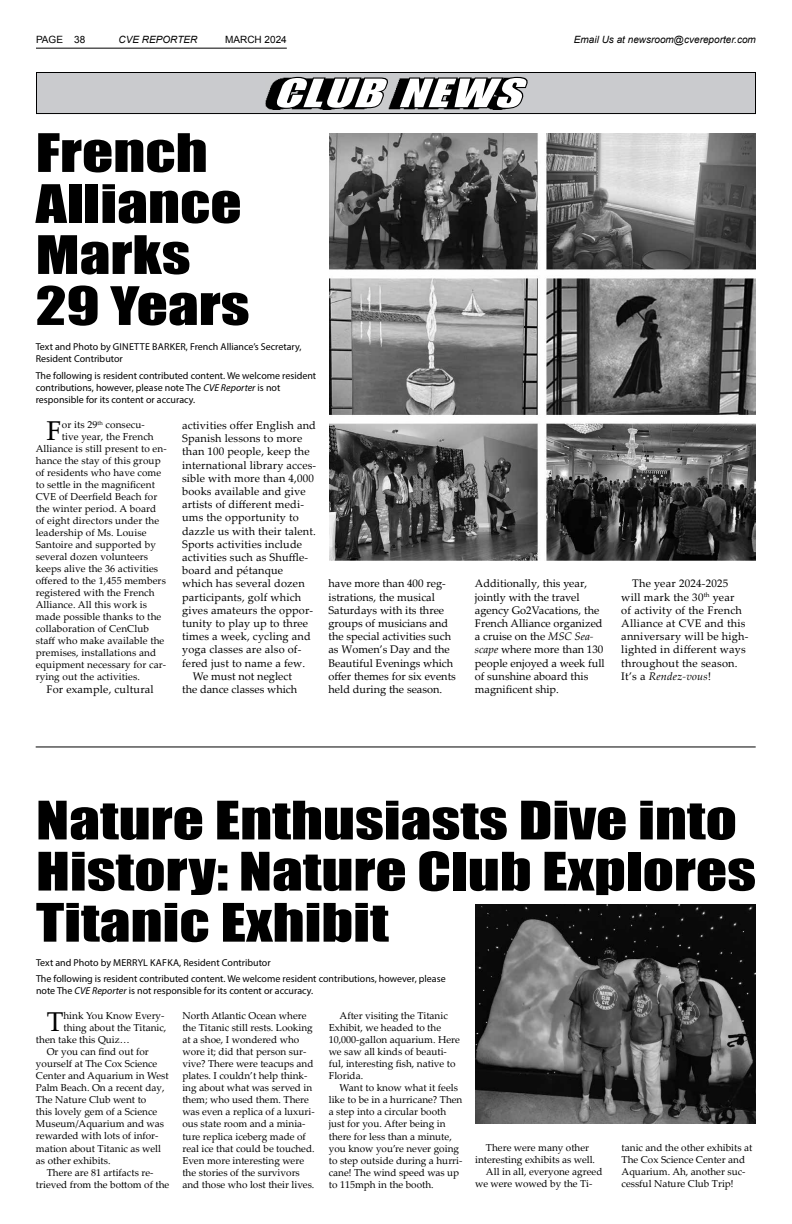
<style>
.page{position:relative;width:792px;height:1224px;background:#fff}
.page>*{position:absolute;margin:0;border:0;box-sizing:border-box;transform-origin:0 0}
.t1{font:49px/51px "Impact";color:#000;scale:1.25 1}
.t2{font:italic 40px "Impact LT Std";color:#fff;scale:1.4 1}
.t3{font:27.2px "Palatino Linotype";color:#000}
.t4{font:11px/13.2px "Palatino Linotype";letter-spacing:.015em;color:#000}
.t5{font:10px/12.1px "Palatino Linotype";color:#000}
.t6{font:10px/12px "Myriad Pro";color:#000}
.t7{font:italic 10px "Arial";color:#000}
.t8{font:10px "Arial";color:#000}
.s1{font-style:italic}
</style>
<div class="page">
<hr style="left:36px;top:48px;width:251px;height:1px;background:#000">
<div style="left:36px;top:73px;width:719px;height:41px;background:#cacbce"></div>
<div style="left:36px;top:72px;width:720px;height:42px;border:1px solid #000"></div>
<svg style="left:271px;top:76px;width:257px;height:34px"></svg>
<img style="left:329px;top:133px;width:427px;height:428px">
<img style="left:475px;top:904px;width:281px;height:219px">
<hr style="left:36px;top:746px;width:720px;height:1px;background:#000">
<p class="t8" style="left:36px;top:33px;width:51px">PAGE 38</p>
<p class="t7" style="left:119px;top:33px;width:80px">CVE REPORTER</p>
<p class="t8" style="left:225px;top:33px;width:63px">MARCH 2024</p>
<p class="t7" style="left:574px;top:33px;width:184px">Email Us at newsroom@cvereporter.com</p>
<h2 class="t2" style="left:273px;top:70px;width:189px">CLUB NEWS</h2>
<h1 class="t1" style="left:36px;top:126px;width:173px">French<br>Alliance<br>Marks<br>29 Years</h1>
<p class="t6" style="left:36px;top:341px;width:267px">Text and Photo by GINETTE BARKER, French Alliance’s Secretary,<br>Resident Contributor</p>
<p class="t6" style="left:36px;top:369px;width:282px">The following is resident contributed content. We welcome resident contributions, however, please note The <span class="s1">CVE Reporter</span> is not responsible for its content or accuracy.</p>
<h3 class="t3" style="left:46px;top:411px;width:17px">F</h3>
<p class="t5" style="left:62px;top:418px;width:84px">or its 29<sup>th</sup> consecu-</p>
<p class="t4" style="left:182px;top:418px;width:135px">activities offer English and</p>
<p class="t4" style="left:182px;top:431px;width:122px">Spanish lessons to more</p>
<p class="t4" style="left:182px;top:445px;width:129px">than 100 people, keep the</p>
<p class="t4" style="left:182px;top:458px;width:136px">international library acces-</p>
<p class="t4" style="left:182px;top:471px;width:133px">sible with more than 4,000</p>
<p class="t4" style="left:182px;top:484px;width:125px">books available and give</p>
<p class="t4" style="left:182px;top:497px;width:123px">artists of different medi-</p>
<p class="t4" style="left:182px;top:511px;width:118px">ums the opportunity to</p>
<p class="t4" style="left:182px;top:524px;width:135px">dazzle us with their talent.</p>
<p class="t4" style="left:182px;top:537px;width:122px">Sports activities include</p>
<p class="t4" style="left:182px;top:550px;width:128px">activities such as Shuffle-</p>
<p class="t4" style="left:182px;top:563px;width:103px">board and pétanque</p>
<p class="t4" style="left:182px;top:577px;width:124px">which has several dozen</p>
<p class="t4" style="left:182px;top:590px;width:121px">participants, golf which</p>
<p class="t4" style="left:182px;top:603px;width:133px">gives amateurs the oppor-</p>
<p class="t4" style="left:182px;top:616px;width:128px">tunity to play up to three</p>
<p class="t4" style="left:182px;top:629px;width:130px">times a week, cycling and</p>
<p class="t4" style="left:182px;top:643px;width:121px">yoga classes are also of-</p>
<p class="t4" style="left:182px;top:656px;width:125px">fered just to name a few.</p>
<p class="t4" style="left:193px;top:669px;width:101px">We must not neglect</p>
<p class="t4" style="left:182px;top:682px;width:117px">the dance classes which</p>
<p class="t5" style="left:62px;top:430px;width:93px">tive year, the French</p>
<p class="t5" style="left:36px;top:442px;width:133px">Alliance is still present to en-</p>
<p class="t5" style="left:36px;top:454px;width:127px">hance the stay of this group</p>
<p class="t5" style="left:36px;top:466px;width:127px">of residents who have come</p>
<p class="t5" style="left:36px;top:478px;width:121px">to settle in the magnificent</p>
<p class="t5" style="left:36px;top:490px;width:123px">CVE of Deerfield Beach for</p>
<p class="t5" style="left:36px;top:502px;width:122px">the winter period. A board</p>
<p class="t5" style="left:36px;top:514px;width:125px">of eight directors under the</p>
<p class="t5" style="left:36px;top:526px;width:112px">leadership of Ms. Louise</p>
<p class="t5" style="left:36px;top:538px;width:122px">Santoire and supported by</p>
<p class="t5" style="left:36px;top:550px;width:114px">several dozen volunteers</p>
<p class="t5" style="left:36px;top:562px;width:124px">keeps alive the 36 activities</p>
<p class="t5" style="left:36px;top:574px;width:132px">offered to the 1,455 members</p>
<p class="t5" style="left:36px;top:586px;width:120px">registered with the French</p>
<p class="t5" style="left:36px;top:598px;width:113px">Alliance. All this work is</p>
<p class="t5" style="left:36px;top:610px;width:127px">made possible thanks to the</p>
<p class="t5" style="left:36px;top:622px;width:115px">collaboration of CenClub</p>
<p class="t5" style="left:36px;top:634px;width:130px">staff who make available the</p>
<p class="t5" style="left:36px;top:646px;width:122px">premises, installations and</p>
<p class="t5" style="left:36px;top:658px;width:132px">equipment necessary for car-</p>
<p class="t5" style="left:36px;top:670px;width:106px">rying out the activities.</p>
<p class="t4" style="left:46px;top:682px;width:109px">For example, cultural</p>
<p class="t4" style="left:328px;top:577px;width:129px">have more than 400 reg&shy;istrations, the musical<br>Saturdays with its three groups of musicians and the special activities such as Women’s Day and the<br>Beautiful Evenings which offer themes for six events held during the season.</p>
<p class="t4" style="left:475px;top:577px;width:131px">Additionally, this year, jointly with the travel agency Go2Vacations, the<br>French Alliance organized a cruise on the <span class="s1">MSC Sea&shy;scape</span> where more than 130 people enjoyed a week full of sunshine aboard this magnificent ship.</p>
<p class="t4" style="left:621px;top:577px;width:129px;text-indent:11px">The year 2024-2025 will mark the 30<sup>th</sup> year<br>of activity of the French<br>Alliance at CVE and this anniversary will be high&shy;lighted in different ways throughout the season.<br>It’s a <span class="s1">Rendez-vous</span>!</p>
<h1 class="t1" style="left:36px;top:793px;width:578px">Nature Enthusiasts Dive into<br>History: Nature Club Explores<br>Titanic Exhibit</h1>
<p class="t6" style="left:36px;top:954px;width:411px;line-height:16.6px">Text and Photo by MERRYL KAFKA, Resident Contributor<br>The following is resident contributed content. We welcome resident contributions, however, please</p>
<p class="t6" style="left:36px;top:985px;width:279px">note The <span class="s1">CVE Reporter</span> is not responsible for its content or accuracy.</p>
<h3 class="t3" style="left:47px;top:1002px;width:18px">T</h3>
<p class="t5" style="left:63px;top:1009px;width:103px">hink You Know Every-</p>
<p class="t5" style="left:182px;top:1009px;width:134px">North Atlantic Ocean where the Titanic still rests. Looking at a shoe, I wondered who wore it; did that person sur&shy;vive? There were teacups and plates. I couldn’t help think&shy;ing about what was served in them; who used them. There was even a replica of a luxuri&shy;ous state room and a minia&shy;ture replica iceberg made of real ice that could be touched.<br>Even more interesting were the stories of the survivors and those who lost their lives.</p>
<p class="t5" style="left:329px;top:1009px;width:133px;text-indent:11px">After visiting the Titanic<br>Exhibit, we headed to the<br>10,000-gallon aquarium. Here we saw all kinds of beauti&shy;ful, interesting fish, native to<br>Florida.</p>
<p class="t5" style="left:63px;top:1021px;width:104px">thing about the Titanic,</p>
<p class="t5" style="left:36px;top:1033px;width:95px">then take this Quiz…</p>
<p class="t5" style="left:47px;top:1045px;width:104px">Or you can find out for</p>
<p class="t5" style="left:36px;top:1057px;width:123px">yourself at The Cox Science</p>
<p class="t5" style="left:36px;top:1069px;width:134px">Center and Aquarium in West</p>
<p class="t5" style="left:36px;top:1081px;width:130px">Palm Beach. On a recent day,</p>
<p class="t5" style="left:36px;top:1093px;width:112px">The Nature Club went to</p>
<p class="t5" style="left:36px;top:1105px;width:123px">this lovely gem of a Science</p>
<p class="t5" style="left:36px;top:1118px;width:129px">Museum/Aquarium and was</p>
<p class="t5" style="left:36px;top:1130px;width:124px">rewarded with lots of infor-</p>
<p class="t5" style="left:36px;top:1142px;width:127px">mation about Titanic as well</p>
<p class="t5" style="left:36px;top:1154px;width:76px">as other exhibits.</p>
<p class="t5" style="left:47px;top:1166px;width:108px">There are 81 artifacts re-</p>
<p class="t5" style="left:36px;top:1178px;width:135px">trieved from the bottom of the</p>
<p class="t5" style="left:329px;top:1081px;width:135px;text-indent:11px">Want to know what it feels like to be in a hurricane? Then a step into a circular booth just for you. After being in there for less than a minute, you know you’re never going to step outside during a hurri&shy;cane! The wind speed was up to 115mph in the booth.</p>
<p class="t5" style="left:486px;top:1141px;width:105px">There were many other</p>
<p class="t5" style="left:475px;top:1153px;width:121px">interesting exhibits as well.</p>
<p class="t5" style="left:486px;top:1165px;width:118px">All in all, everyone agreed</p>
<p class="t5" style="left:475px;top:1177px;width:119px">we were wowed by the Ti-</p>
<p class="t5" style="left:622px;top:1141px;width:132px">tanic and the other exhibits at<br>The Cox Science Center and<br>Aquarium. Ah, another suc&shy;cessful Nature Club Trip!</p>
</div>
